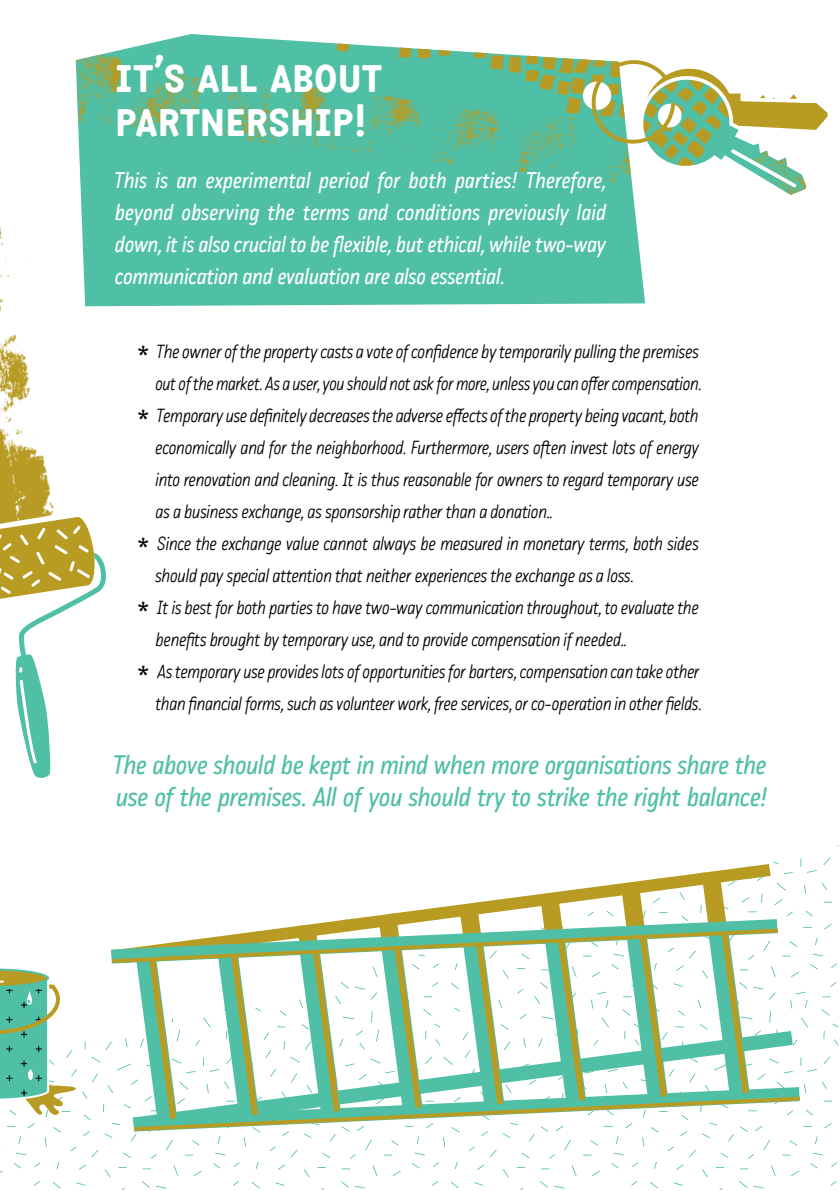
<style>
.page{position:relative;width:840px;height:1191px;background:#fff}
.page>*{position:absolute;margin:0;border:0;box-sizing:border-box;transform-origin:0 0}
.t1{font:44px/44px "Katarine Bold SC";letter-spacing:-.005em;color:#fff}
.t2{font:italic 500 26px/32px "Katarine";color:#4fbfa5}
.t3{font:italic 500 22px/32px "Katarine";letter-spacing:.005em;color:#fff;text-align:justify}
.t4{font:italic 300 18.4px "Katarine";color:#000}
.s1{font-family:"Ubuntu Mono";font-weight:400;font-style:normal;font-size:26px}
</style>
<div class="page">
<svg style="left:0;top:845px;width:838px;height:345px"></svg>
<svg style="left:97px;top:911px;width:716px;height:228px"></svg>
<svg style="left:123px;top:1131px;width:639px;height:14px"></svg>
<svg style="left:111px;top:864px;width:688px;height:267px"></svg>
<svg style="left:0;top:968px;width:78px;height:148px"></svg>
<img style="left:0;top:226px;width:54px;height:290px">
<svg style="left:0;top:516px;width:106px;height:262px"></svg>
<div style="left:80px;top:184px;width:564px;height:122px;background:#4fbfa5"></div>
<img style="left:76px;top:34px;width:516px;height:150px">
<svg style="left:582px;top:82px;width:29px;height:28px"></svg>
<svg style="left:586px;top:60px;width:241px;height:141px"></svg>
<h1 class="t1" style="left:115px;top:54px;width:268px">IT’S ALL ABOUT<br>PARTNERSHIP!</h1>
<p class="t3" style="left:115px;top:164px;width:492px">This is an experimental period for both parties! Therefore, beyond observing the terms and conditions previously laid down, it is also crucial to be flexible, but ethical, while two-way communication and evaluation are also essential.</p>
<p class="t4" style="left:137px;top:341px;width:563px"><span class="s1">*</span> The owner of the property casts a vote of confidence by temporarily pulling the premises</p>
<p class="t4" style="left:155px;top:373px;width:547px">out of the market. As a user, you should not ask for more, unless you can offer compensation.</p>
<p class="t4" style="left:137px;top:405px;width:562px"><span class="s1">*</span> Temporary use definitely decreases the adverse effects of the property being vacant, both</p>
<p class="t4" style="left:155px;top:437px;width:544px">economically and for the neighborhood. Furthermore, users often invest lots of energy</p>
<p class="t4" style="left:155px;top:469px;width:544px">into renovation and cleaning. It is thus reasonable for owners to regard temporary use</p>
<p class="t4" style="left:155px;top:501px;width:398px">as a business exchange, as sponsorship rather than a donation..</p>
<p class="t4" style="left:137px;top:533px;width:563px"><span class="s1">*</span> Since the exchange value cannot always be measured in monetary terms, both sides</p>
<p class="t4" style="left:155px;top:565px;width:480px">should pay special attention that neither experiences the exchange as a loss.</p>
<p class="t4" style="left:137px;top:597px;width:563px"><span class="s1">*</span> It is best for both parties to have two-way communication throughout, to evaluate the</p>
<p class="t4" style="left:155px;top:629px;width:472px">benefits brought by temporary use, and to provide compensation if needed..</p>
<p class="t4" style="left:137px;top:661px;width:564px"><span class="s1">*</span> As temporary use provides lots of opportunities for barters, compensation can take other</p>
<p class="t4" style="left:155px;top:693px;width:547px">than financial forms, such as volunteer work, free services, or co-operation in other fields.</p>
<h2 class="t2" style="left:113px;top:749px;width:655px">The above should be kept in mind when more organisations share the use of the premises. All of you should try to strike the right balance!</h2>
</div>
